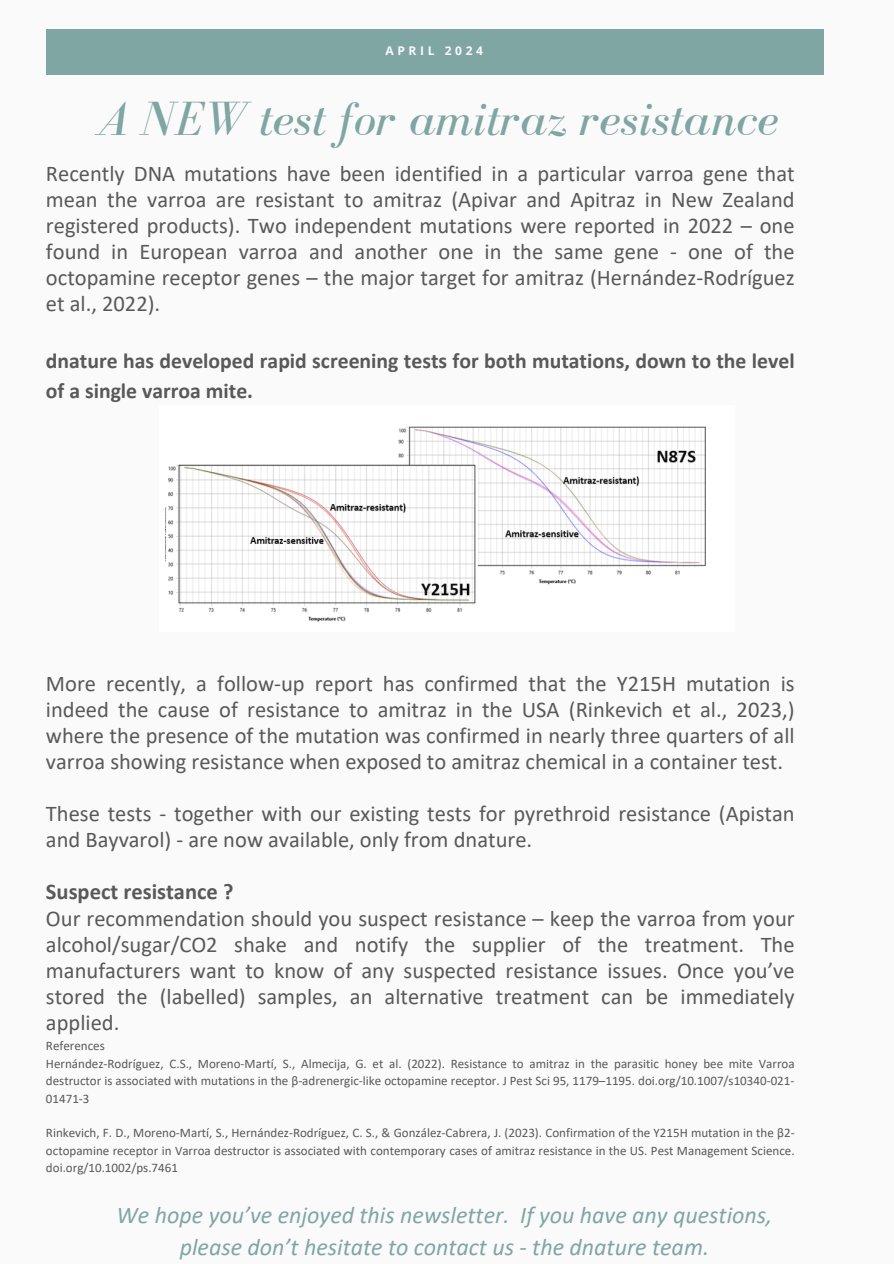
<style>
.page{position:relative;width:894px;height:1264px;background:#fff}
.page>*{position:absolute;margin:0;border:0;box-sizing:border-box;transform-origin:0 0}
.t1{font:italic 49.5px "Bodoni FLF";color:#80a6a3}
.t2{font:italic 24px/32.7px "Calibri";color:#80a6a3;text-align:center}
.t3{font:22.5px/26.1px "Calibri";color:#595959;text-align:justify}
.t4{font:700 21.75px/29.2px "Calibri";color:#595959}
.t5{font:13.05px/17.4px "Calibri";color:#595959}
.t6{font:700 12px "Open Sans";letter-spacing:.3em;color:#fafafa}
.s1{font-weight:700}
</style>
<div class="page">
<div style="left:0;top:0;width:893px;height:1263px;background:#fafafa"></div>
<img style="left:165px;top:426px;width:541px;height:196px">
<div style="left:46px;top:30px;width:776px;height:45px;background:#80a6a3"></div>
<p class="t6" style="left:385px;top:43px;width:99px">APRIL 2024</p>
<p class="t1" style="left:97px;top:91px;width:683px">A NEW test for amitraz resistance</p>
<h4 class="t3" style="left:46px;top:162px;width:750px">Recently DNA mutations have been identified in a particular varroa gene that mean the varroa are resistant to amitraz (Apivar and Apitraz in New Zealand registered products). Two independent mutations were reported in 2022 – one found in European varroa and another one in the same gene - one of the octopamine receptor genes – the major target for amitraz (Hernández-Rodríguez et al., 2022).</h4>
<h1 class="t4" style="left:46px;top:348px;width:750px">dnature has developed rapid screening tests for both mutations, down to the level of a single varroa mite.</h1>
<h3 class="t3" style="left:46px;top:672px;width:750px">More recently, a follow-up report has confirmed that the Y215H mutation is indeed the cause of resistance to amitraz in the USA (Rinkevich et al., 2023,) where the presence of the mutation was confirmed in nearly three quarters of all varroa showing resistance when exposed to amitraz chemical in a container test.</h3>
<h2 class="t3" style="left:46px;top:802px;width:750px">These tests - together with our existing tests for pyrethroid resistance (Apistan and Bayvarol) - are now available, only from dnature.</h2>
<h3 class="t3" style="left:46px;top:880px;width:750px;text-align:left"><span class="s1">Suspect resistance ?<br></span>Our recommendation should you suspect resistance – keep the varroa from your alcohol/sugar/CO2 shake and notify the supplier of the treatment. The manufacturers want to know of any suspected resistance issues. Once you’ve stored the (labelled) samples, an alternative treatment can be immediately applied.</h3>
<h3 class="t5" style="left:46px;top:1038px;width:750px">References<br>Hernández-Rodríguez, C.S., Moreno-Martí, S., Almecija, G. et al. (2022). Resistance to amitraz in the parasitic honey bee mite Varroa destructor is associated with mutations in the β-adrenergic-like octopamine receptor. J Pest Sci 95, 1179–1195. doi.org/10.1007/s10340-021- 01471-3</h3>
<h3 class="t5" style="left:46px;top:1125px;width:750px;text-align:justify">Rinkevich, F. D., Moreno‐Martí, S., Hernández‐Rodríguez, C. S., &amp; González‐Cabrera, J. (2023). Confirmation of the Y215H mutation in the β2‐ octopamine receptor in Varroa destructor is associated with contemporary cases of amitraz resistance in the US. Pest Management Science. doi.org/10.1002/ps.7461</h3>
<h3 class="t2" style="left:116px;top:1200px;width:657px">We hope you’ve enjoyed this newsletter. If you have any questions, please don’t hesitate to contact us - the dnature team.</h3>
</div>
